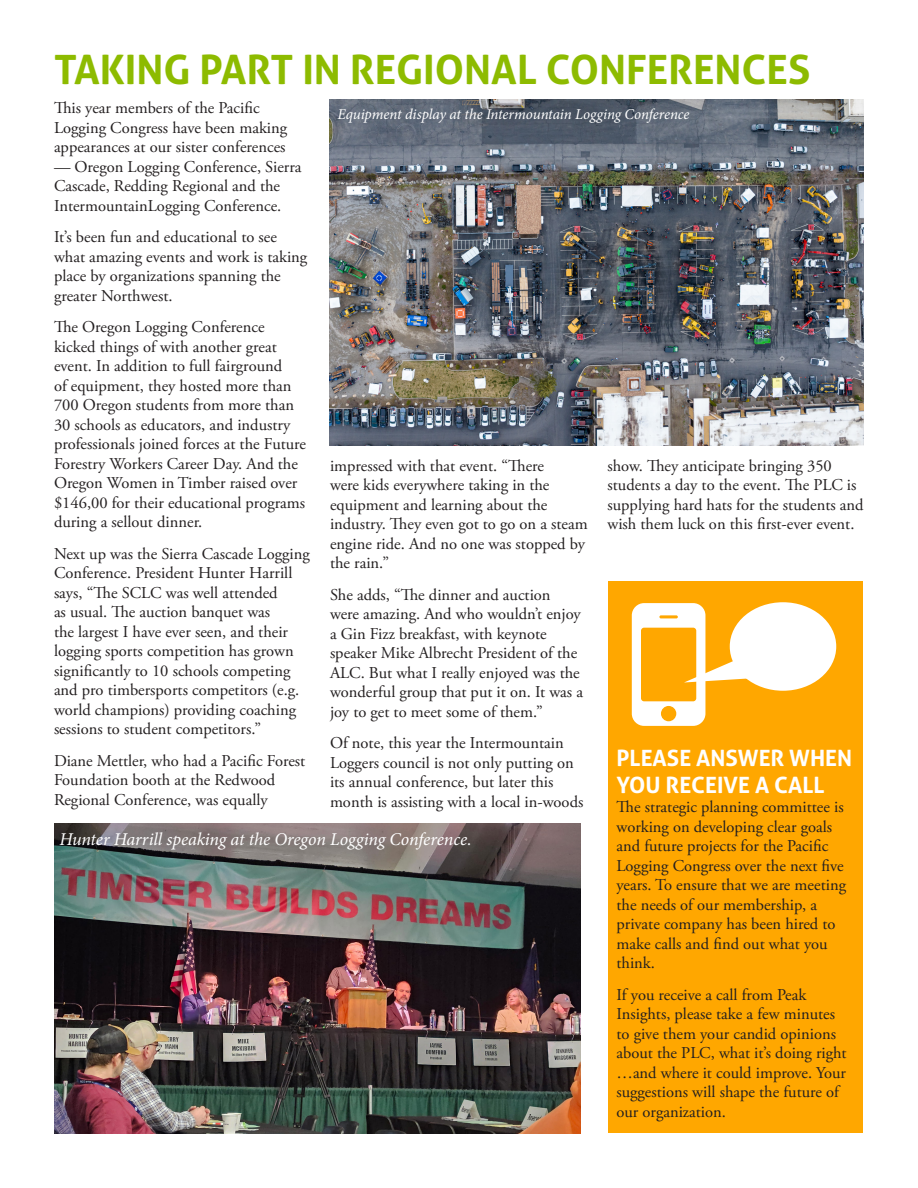
<style>
.page{position:relative;width:918px;height:1188px;background:#fff}
.page>*{position:absolute;margin:0;border:0;box-sizing:border-box;transform-origin:0 0}
.header1{font:700 40.5px "Aller";color:#8dbb00}
.header1-2{font:700 22.5px/27px "Aller";color:#fff}
.t1{font:italic 18px "Minion Pro";letter-spacing:-.01em;color:#fff}
.body{font:16.5px/19.5px "Adobe Garamond Pro";color:#231f20}
.t2{font:italic 15px "Minion Pro";letter-spacing:-.01em;color:#fff}
</style>
<div class="page">
<div style="left:608px;top:581px;width:255px;height:552px;background:#ffa700"></div>
<div style="left:730px;top:602px;width:106px;height:89px;background:#fff;border-radius:50%"></div>
<svg style="left:632px;top:603px;width:124px;height:123px"></svg>
<img style="left:54px;top:824px;width:526px;height:310px">
<img style="left:329px;top:100px;width:535px;height:345px">
<p class="header1" style="left:54px;top:44px;width:758px">TAKING PART IN REGIONAL CONFERENCES</p>
<p class="body" style="left:54px;top:99px;width:235px">This year members of the Pacific<br>Logging Congress have been making appearances at our sister conferences</p>
<p class="body" style="left:54px;top:157px;width:249px">— Oregon Logging Conference, Sierra<br>Cascade, Redding Regional and the<br>IntermountainLogging Conference.</p>
<p class="body" style="left:54px;top:228px;width:255px">It’s been fun and educational to see what amazing events and work is taking place by organizations spanning the greater Northwest.</p>
<p class="body" style="left:54px;top:318px;width:254px">The Oregon Logging Conference kicked things of with another great event. In addition to full fairground<br>of equipment, they hosted more than 700 Oregon students from more than 30 schools as educators, and industry professionals joined forces at the Future Forestry Workers Career Day. And the Oregon Women in Timber raised over $146,00 for their educational programs during a sellout dinner.</p>
<p class="body" style="left:54px;top:544px;width:257px">Next up was the Sierra Cascade Logging Conference. President Hunter Harrill says, “The SCLC was well attended<br>as usual. The auction banquet was<br>the largest I have ever seen, and their logging sports competition has grown significantly to 10 schools competing and pro timbersports competitors (e.g. world champions) providing coaching sessions to student competitors.”</p>
<p class="body" style="left:54px;top:751px;width:253px">Diane Mettler, who had a Pacific Forest<br>Foundation booth at the Redwood<br>Regional Conference, was equally</p>
<p class="t2" style="left:338px;top:104px;width:354px">Equipment display at the Intermountain Logging Conference</p>
<p class="body" style="left:330px;top:457px;width:259px">impressed with that event. “There<br>were kids everywhere taking in the equipment and learning about the industry. They even got to go on a steam engine ride. And no one was stopped by the rain.”</p>
<p class="body" style="left:330px;top:586px;width:255px">She adds, “The dinner and auction were amazing. And who wouldn’t enjoy a Gin Fizz breakfast, with keynote speaker Mike Albrecht President of the ALC. But what I really enjoyed was the wonderful group that put it on. It was a joy to get to meet some of them.”</p>
<p class="body" style="left:330px;top:734px;width:255px">Of note, this year the Intermountain Loggers council is not only putting on its annual conference, but later this month is assisting with a local in-woods</p>
<p class="body" style="left:608px;top:457px;width:258px">show. They anticipate bringing 350 students a day to the event. The PLC is supplying hard hats for the students and wish them luck on this first-ever event.</p>
<p class="header1-2" style="left:616px;top:744px;width:237px">PLEASE ANSWER WHEN<br>YOU RECEIVE A CALL</p>
<p class="body" style="left:616px;top:798px;width:231px">The strategic planning committee is working on developing clear goals and future projects for the Pacific<br>Logging Congress over the next five years. To ensure that we are meeting the needs of our membership, a private company has been hired to make calls and find out what you think.</p>
<p class="body" style="left:616px;top:985px;width:232px">If you receive a call from Peak<br>Insights, please take a few minutes to give them your candid opinions about the PLC, what it’s doing right …and where it could improve. Your suggestions will shape the future of our organization.</p>
<p class="t1" style="left:59px;top:827px;width:414px">Hunter Harrill speaking at the Oregon Logging Conference.</p>
</div>
